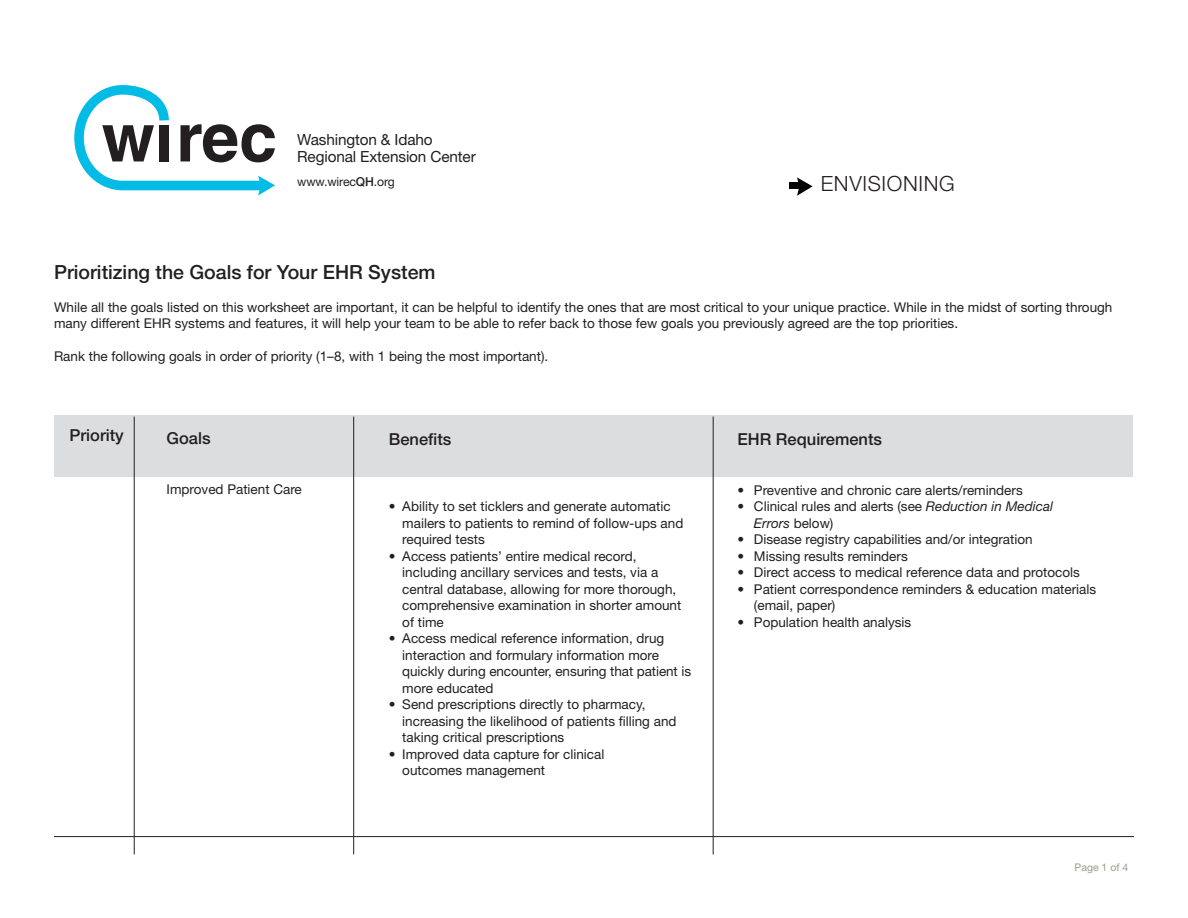
<style>
.page{position:relative;width:1188px;height:918px;background:#fff}
.page>*{position:absolute;margin:0;border:0;box-sizing:border-box;transform-origin:0 0}
.t1{font:300 21px "Helvetica Neue LT Std";letter-spacing:.03em;color:#231f20}
.t2{font:500 19.5px "Helvetica Neue LT Std";color:#231f20}
.t3{font:500 16.5px "Helvetica Neue LT Std";color:#231f20}
.t4{font:15.3px/17px "Helvetica Neue LT Std";letter-spacing:-.01em;color:#231f20}
.t5{font:13.5px/16.5px "Helvetica Neue LT Std";color:#231f20}
.t6{font:italic 13.5px "Helvetica Neue LT Std";color:#231f20}
.t7{font:12.3px "Helvetica Neue LT Std";letter-spacing:-.01em;color:#231f20}
.t8{font:10.5px "Helvetica Neue LT Std";color:#a1998c}
.s1{font-weight:500}
.s2{font-style:italic}
.s3{font-style:normal}
</style>
<div class="page">
<svg style="left:74px;top:85px;width:201px;height:111px"></svg>
<div style="left:790px;top:183px;width:11px;height:6px;background:#000"></div>
<svg style="left:797px;top:177px;width:16px;height:19px"></svg>
<div style="left:55px;top:415px;width:1078px;height:61px;background:#dcdddf"></div>
<hr style="left:54px;top:836px;width:1080px;height:1px;background:#231f20">
<hr style="left:134px;top:417px;width:1px;height:437px;background:#231f20">
<hr style="left:353px;top:417px;width:1px;height:437px;background:#231f20">
<hr style="left:713px;top:417px;width:1px;height:437px;background:#231f20">
<p class="t4" style="left:297px;top:131px;width:180px">Washington &amp; Idaho<br>Regional Extension Center</p>
<p class="t7" style="left:297px;top:174px;width:99px">www.wirec<span class="s1">QH</span>.org</p>
<p class="t1" style="left:821px;top:171px;width:135px">ENVISIONING</p>
<p class="t2" style="left:54px;top:260px;width:383px">Prioritizing the Goals for Your EHR System</p>
<p class="t5" style="left:54px;top:298px;width:1060px">While all the goals listed on this worksheet are important, it can be helpful to identify the ones that are most critical to your unique practice. While in the midst of sorting through many different EHR systems and features, it will help your team to be able to refer back to those few goals you previously agreed are the top priorities.</p>
<p class="t5" style="left:54px;top:348px;width:496px">Rank the following goals in order of priority (1–8, with 1 being the most important).</p>
<p class="t3" style="left:69px;top:425px;width:56px">Priority</p>
<p class="t3" style="left:167px;top:429px;width:46px">Goals</p>
<p class="t5" style="left:167px;top:480px;width:137px">Improved Patient Care</p>
<p class="t3" style="left:389px;top:430px;width:64px">Benefits</p>
<p class="t5" style="left:402px;top:498px;width:283px;text-indent:-14px">• Ability to set ticklers and generate automatic mailers to patients to remind of follow-ups and required tests</p>
<p class="t5" style="left:389px;top:548px;width:249px">• Access patients’ entire medical record,</p>
<p class="t5" style="left:402px;top:564px;width:258px">including ancillary services and tests, via a</p>
<p class="t5" style="left:402px;top:581px;width:281px">central database, allowing for more thorough, comprehensive examination in shorter amount of time</p>
<p class="t5" style="left:402px;top:630px;width:290px;text-indent:-14px">• Access medical reference information, drug interaction and formulary information more quickly during encounter, ensuring that patient is more educated</p>
<p class="t5" style="left:389px;top:696px;width:258px">• Send prescriptions directly to pharmacy,</p>
<p class="t5" style="left:402px;top:713px;width:276px">increasing the likelihood of patients filling and taking critical prescriptions</p>
<p class="t5" style="left:389px;top:746px;width:217px">• Improved data capture for clinical</p>
<p class="t5" style="left:402px;top:762px;width:144px">outcomes management</p>
<p class="t3" style="left:737px;top:430px;width:146px">EHR Requirements</p>
<p class="t5" style="left:737px;top:482px;width:287px">• Preventive and chronic care alerts/reminders</p>
<p class="t5" style="left:737px;top:498px;width:317px">• Clinical rules and alerts (see <span class="s2">Reduction in Medical</span></p>
<p class="t6" style="left:754px;top:515px;width:81px">Errors <span class="s3">below)</span></p>
<p class="t5" style="left:737px;top:531px;width:297px">• Disease registry capabilities and/or integration</p>
<p class="t5" style="left:737px;top:548px;width:172px">• Missing results reminders</p>
<p class="t5" style="left:737px;top:564px;width:344px">• Direct access to medical reference data and protocols</p>
<p class="t5" style="left:754px;top:581px;width:344px;text-indent:-16px">• Patient correspondence reminders &amp; education materials (email, paper)</p>
<p class="t5" style="left:737px;top:614px;width:175px">• Population health analysis</p>
<p class="t8" style="left:1075px;top:862px;width:55px">Page 1 of 4</p>
</div>
